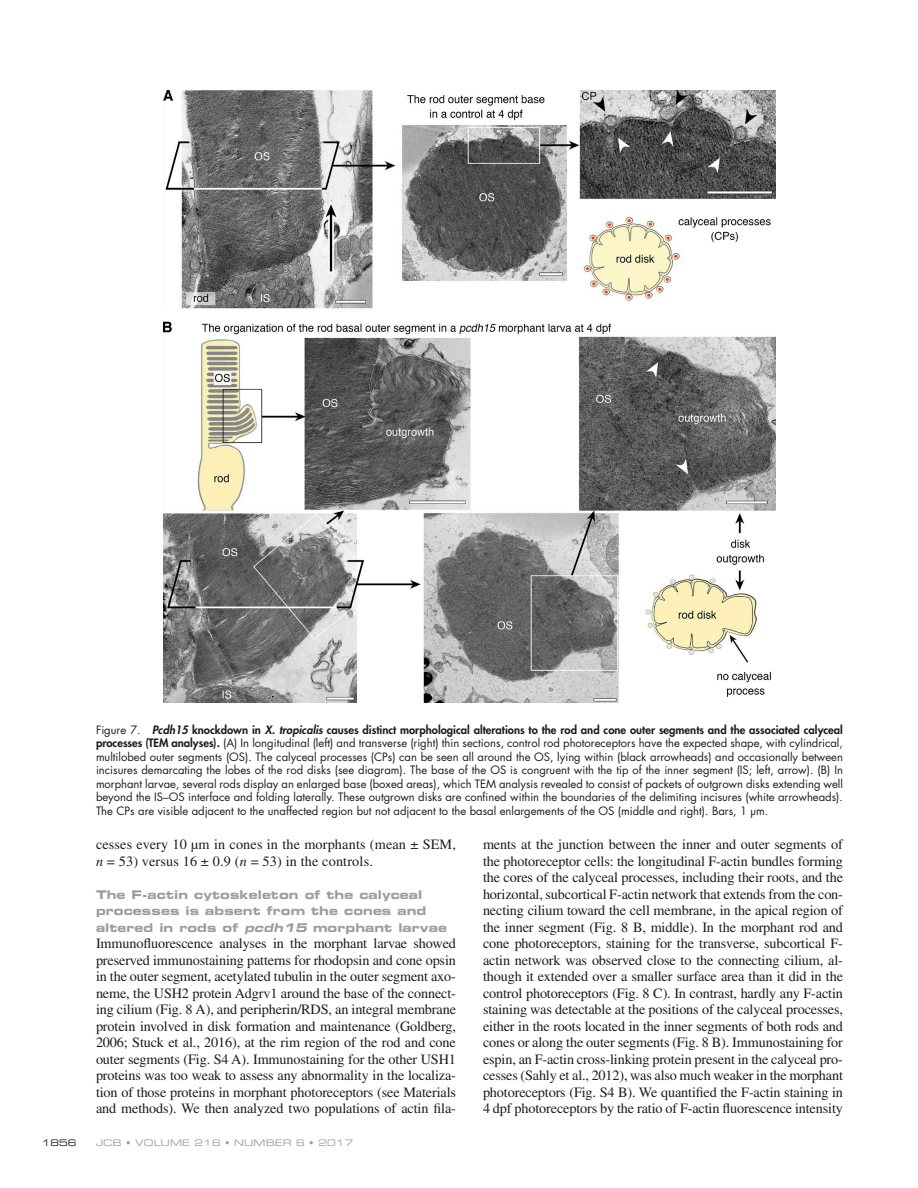
<style>
.page{position:relative;width:918px;height:1188px;background:#fff}
.page>*{position:absolute;margin:0;border:0;box-sizing:border-box;transform-origin:0 0}
.t1{font:14.25px/16.5px "Times LT Std";letter-spacing:-.01em;color:#1d1d1b;text-align:justify}
.t2{font:14.25px/16.5px "Times LT Std";letter-spacing:.01em;color:#1d1d1b}
.t3{font:12px/16.5px "Eurostile LT Std Bold Ex 2";letter-spacing:.005em;color:#9d9d9d}
.t4{font:11.25px/13.5px "Futura Std";color:#1d1d1b;text-align:justify}
.t5{font:9px "Eurostile LT Std Ex 2";letter-spacing:.01em;color:#9d9d9d}
.t6{font:9px "Eurostile LT Std Ex 2";color:#1d1d1b}
.s1{font-weight:800;font-style:italic}
.s2{font-weight:800}
.s3{font-style:italic}
</style>
<div class="page">
<img style="left:164px;top:90px;width:611px;height:612px">
<p class="t4" style="left:96px;top:723px;width:749px">Figure 7. <span class="s1">Pcdh15</span> <span class="s2">knockdown in</span> <span class="s1">X. tropicalis</span> <span class="s2">causes distinct morphological alterations to the rod and cone outer segments and the associated calyceal processes (TEM analyses).</span> (A) In longitudinal (left) and transverse (right) thin sections, control rod photoreceptors have the expected shape, with cylindrical, multilobed outer segments (OS). The calyceal processes (CPs) can be seen all around the OS, lying within (black arrowheads) and occasionally between incisures demarcating the lobes of the rod disks (see diagram). The base of the OS is congruent with the tip of the inner segment (IS; left, arrow). (B) In morphant larvae, several rods display an enlarged base (boxed areas), which TEM analysis revealed to consist of packets of outgrown disks extending well beyond the IS–OS interface and folding laterally. These outgrown disks are confined within the boundaries of the delimiting incisures (white arrowheads).<br>The CPs are visible adjacent to the unaffected region but not adjacent to the basal enlargements of the OS (middle and right). Bars, 1 µm.</p>
<p class="t2" style="left:96px;top:836px;width:362px">cesses every 10 µm in cones in the morphants (mean ± SEM, <span class="s3">n</span> = 53) versus 16 ± 0.9 (<span class="s3">n</span> = 53) in the controls.</p>
<p class="t3" style="left:96px;top:886px;width:352px">The F-actin cytoskeleton of the calyceal processes is absent from the cones and altered in rods of <span class="s3">pcdh15</span> morphant larvae</p>
<p class="t1" style="left:96px;top:935px;width:362px">Immunofluorescence analyses in the morphant larvae showed preserved immunostaining patterns for rhodopsin and cone opsin in the outer segment, acetylated tubulin in the outer segment axo&shy;neme, the USH2 protein Adgrv1 around the base of the connect&shy;ing cilium (Fig. 8 A), and peripherin/RDS, an integral membrane protein involved in disk formation and maintenance (Goldberg, 2006; Stuck et al., 2016), at the rim region of the rod and cone outer segments (Fig. S4 A). Immunostaining for the other USH1 proteins was too weak to assess any abnormality in the localiza&shy;tion of those proteins in morphant photoreceptors (see Materials and methods). We then analyzed two populations of actin fila-</p>
<p class="t6" style="left:42px;top:1136px;width:36px">1856</p>
<p class="t5" style="left:96px;top:1136px;width:259px">JCB • VOLUME 216 • NUMBER 6 • 2017</p>
<p class="t1" style="left:483px;top:836px;width:362px">ments at the junction between the inner and outer segments of the photoreceptor cells: the longitudinal F-actin bundles forming the cores of the calyceal processes, including their roots, and the horizontal, subcortical F-actin network that extends from the con&shy;necting cilium toward the cell membrane, in the apical region of the inner segment (Fig. 8 B, middle). In the morphant rod and cone photoreceptors, staining for the transverse, subcortical F&shy;actin network was observed close to the connecting cilium, al&shy;though it extended over a smaller surface area than it did in the control photoreceptors (Fig. 8 C). In contrast, hardly any F-actin staining was detectable at the positions of the calyceal processes, either in the roots located in the inner segments of both rods and cones or along the outer segments (Fig. 8 B). Immunostaining for espin, an F-actin cross-linking protein present in the calyceal pro&shy;cesses (Sahly et al., 2012), was also much weaker in the morphant photoreceptors (Fig. S4 B). We quantified the F-actin staining in 4 dpf photoreceptors by the ratio of F-actin fluorescence intensity</p>
</div>
